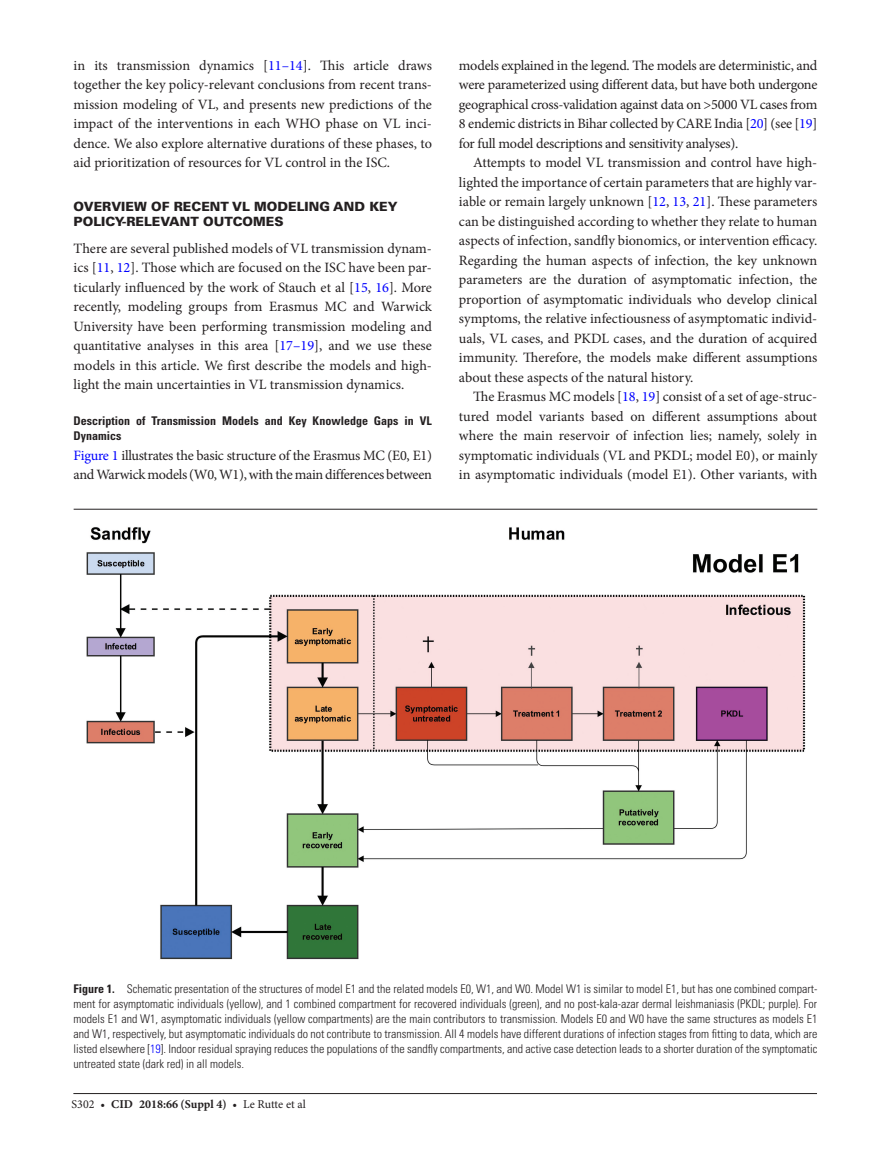
<style>
.page{position:relative;width:891px;height:1174px;background:#fff}
.page>*{position:absolute;margin:0;border:0;box-sizing:border-box;transform-origin:0 0}
.t1{font:14.25px/19.5px "Minion Pro";letter-spacing:-.01em;color:#231f20;text-align:justify}
.t2{font:900 12.75px/15px "Univers LT Std";color:#231f20}
.t3{font:300 condensed 12px/15px "Univers LT Std";color:#231f20;text-align:justify}
.t4{font:700 condensed 12px/15px "Univers LT Std";color:#231f20}
.t5{font:700 12px "Minion Pro";color:#231f20}
.s1{color:#00f}
.s2{font-weight:700}
.s3{font-weight:400}
</style>
<div class="page">
<hr style="left:73px;top:1093px;width:744px;height:1px;background:#231f20">
<hr style="left:74px;top:509px;width:743px;height:1px;background:#231f20">
<img style="left:86px;top:527px;width:720px;height:432px">
<p class="t1" style="left:74px;top:55px;width:360px">in its transmission dynamics [<span class="s1">11–14</span>]. This article draws together the key policy-relevant conclusions from recent trans&shy;mission modeling of VL, and presents new predictions of the impact of the interventions in each WHO phase on VL inci&shy;dence. We also explore alternative durations of these phases, to aid prioritization of resources for VL control in the ISC.</p>
<p class="t2" style="left:74px;top:199px;width:326px">OVERVIEW OF RECENT VL MODELING AND KEY<br>POLICY-RELEVANT OUTCOMES</p>
<p class="t1" style="left:74px;top:238px;width:360px">There are several published models of VL transmission dynam&shy;ics [<span class="s1">11</span>, <span class="s1">12</span>]. Those which are focused on the ISC have been par&shy;ticularly influenced by the work of Stauch et al [<span class="s1">15</span>, <span class="s1">16</span>]. More recently, modeling groups from Erasmus MC and Warwick University have been performing transmission modeling and quantitative analyses in this area [<span class="s1">17–19</span>], and we use these models in this article. We first describe the models and high&shy;light the main uncertainties in VL transmission dynamics.</p>
<p class="t4" style="left:74px;top:413px;width:360px">Description of Transmission Models and Key Knowledge Gaps in VL<br>Dynamics</p>
<p class="t1" style="left:74px;top:445px;width:360px"><span class="s1">Figure 1</span> illustrates the basic structure of the Erasmus MC (E0, E1) and Warwick models (W0, W1), with the main differences between</p>
<p class="t1" style="left:459px;top:55px;width:360px">models explained in the legend. The models are deterministic, and were parameterized using different data, but have both undergone geographical cross-validation against data on &gt;5000 VL cases from 8 endemic districts in Bihar collected by CARE India [<span class="s1">20</span>] (see [<span class="s1">19</span>] for full model descriptions and sensitivity analyses).</p>
<p class="t1" style="left:459px;top:153px;width:360px;text-indent:14px">Attempts to model VL transmission and control have high&shy;lighted the importance of certain parameters that are highly var&shy;iable or remain largely unknown [<span class="s1">12</span>, <span class="s1">13</span>, <span class="s1">21</span>]. These parameters can be distinguished according to whether they relate to human aspects of infection, sandfly bionomics, or intervention efficacy.<br>Regarding the human aspects of infection, the key unknown parameters are the duration of asymptomatic infection, the proportion of asymptomatic individuals who develop clinical symptoms, the relative infectiousness of asymptomatic individ&shy;uals, VL cases, and PKDL cases, and the duration of acquired immunity. Therefore, the models make different assumptions about these aspects of the natural history.</p>
<p class="t1" style="left:459px;top:387px;width:360px;text-indent:14px">The Erasmus MC models [<span class="s1">18</span>, <span class="s1">19</span>] consist of a set of age-struc&shy;tured model variants based on different assumptions about where the main reservoir of infection lies; namely, solely in symptomatic individuals (VL and PKDL; model E0), or mainly in asymptomatic individuals (model E1). Other variants, with</p>
<p class="t3" style="left:74px;top:981px;width:745px"><span class="s2">Figure 1.</span> Schematic presentation of the structures of model E1 and the related models E0, W1, and W0. Model W1 is similar to model E1, but has one combined compart&shy;ment for asymptomatic individuals (yellow), and 1 combined compartment for recovered individuals (green), and no post-kala-azar dermal leishmaniasis (PKDL; purple). For models E1 and W1, asymptomatic individuals (yellow compartments) are the main contributors to transmission. Models E0 and W0 have the same structures as models E1 and W1, respectively, but asymptomatic individuals do not contribute to transmission. All 4 models have different durations of infection stages from fitting to data, which are listed elsewhere [<span class="s1">19</span>]. Indoor residual spraying reduces the populations of the sandfly compartments, and active case detection leads to a shorter duration of the symptomatic untreated state (dark red) in all models.</p>
<p class="t5" style="left:72px;top:1095px;width:236px"><span class="s3">S302 •</span> CID 2018:66 (Suppl 4) <span class="s3">• Le Rutte et al</span></p>
</div>
